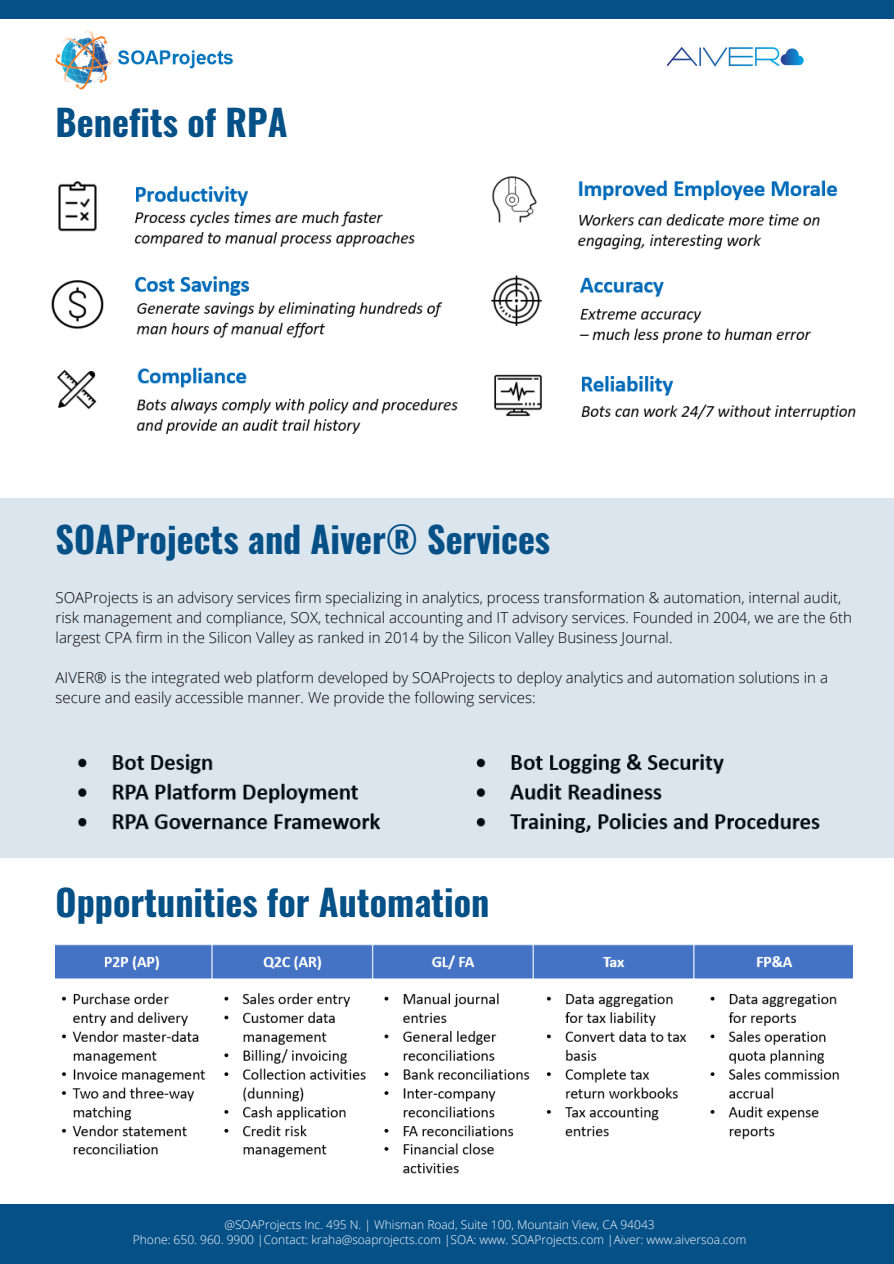
<style>
.page{position:relative;width:894px;height:1264px;background:#fff}
.page>*{position:absolute;margin:0;border:0;box-sizing:border-box;transform-origin:0 0}
.t1{font:700 36px "Oswald";color:#055087}
.t2{font:300 15px/20.1px "Open Sans";color:#000}
.t3{font:300 12px/15.8px "Open Sans";color:#fff;text-align:center}
</style>
<div class="page">
<div style="left:0;top:0;width:893px;height:19px;background:#055087"></div>
<img style="left:56px;top:30px;width:177px;height:59px">
<div style="left:0;top:1204px;width:893px;height:59px;background:#055087"></div>
<img style="left:666px;top:47px;width:138px;height:20px">
<div style="left:0;top:498px;width:893px;height:359px;background:#dae5ed"></div>
<img style="left:56px;top:944px;width:796px;height:230px">
<img style="left:51px;top:176px;width:805px;height:258px">
<h1 class="t1" style="left:56px;top:94px;width:233px">Benefits of RPA</h1>
<h1 class="t1" style="left:56px;top:511px;width:496px">SOAProjects and Aiver® Services</h1>
<p class="t2" style="left:56px;top:587px;width:797px">SOAProjects is an advisory services firm specializing in analytics, process transformation &amp; automation, internal audit, risk management and compliance, SOX, technical accounting and IT advisory services. Founded in 2004, we are the 6th largest CPA firm in the Silicon Valley as ranked in 2014 by the Silicon Valley Business Journal.</p>
<p class="t2" style="left:56px;top:667px;width:773px">AIVER® is the integrated web platform developed by SOAProjects to deploy analytics and automation solutions in a secure and easily accessible manner. We provide the following services:</p>
<h1 class="t1" style="left:56px;top:874px;width:435px">Opportunities for Automation</h1>
<p class="t3" style="left:133px;top:1215px;width:614px">@SOAProjects Inc. 495 N. | Whisman Road, Suite 100, Mountain View, CA 94043<br>Phone: 650. 960. 9900 |Contact: kraha@soaprojects.com |SOA: www. SOAProjects.com |Aiver: www.aiversoa.com</p>
</div>
